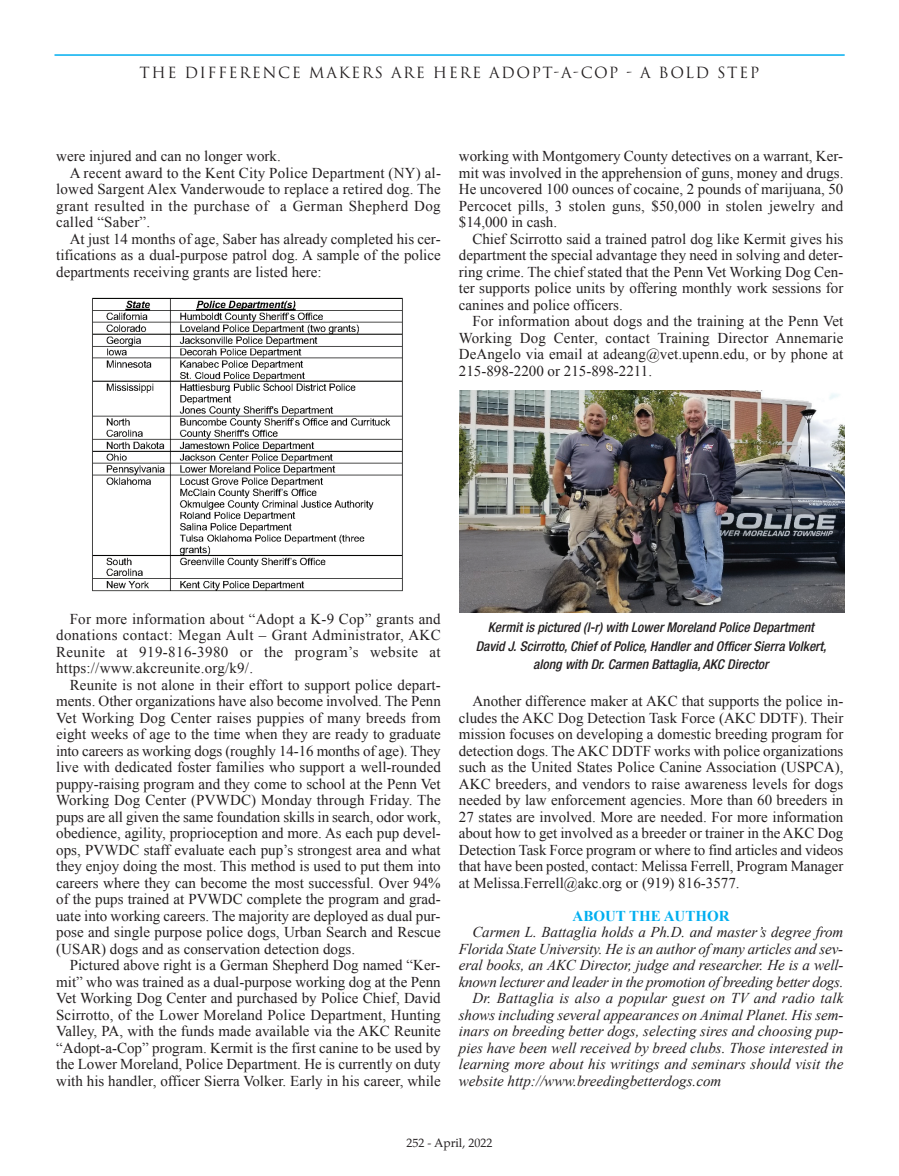
<style>
.page{position:relative;width:899px;height:1176px;background:#fff}
.page>*{position:absolute;margin:0;border:0;box-sizing:border-box;transform-origin:0 0}
.t1{font:15px/16.5px "Times New Roman";color:#231f20;text-align:justify}
.t2{font:italic 15px "Times New Roman";letter-spacing:-.005em;color:#231f20}
.t3{font:15px "Trajan";letter-spacing:.1em;color:#231f20}
.t4{font:15px "Times New Roman";letter-spacing:.025em;color:#231f20}
.t5{font:700 15px "Times New Roman";color:#00aeef}
.t6{font:italic 500 condensed 13.5px/18px "Helvetica Neue";color:#231f20;text-align:center}
.t7{font:12px "Palatino";color:#231f20}
</style>
<div class="page">
<hr style="left:54px;top:54px;width:790px;height:2px;background:#00aeef">
<img style="left:92px;top:297px;width:311px;height:295px">
<img style="left:459px;top:390px;width:385px;height:222px">
<p class="t3" style="left:139px;top:64px;width:621px">THE DIFFERENCE MAKERS ARE HERE ADOPT-A-COP - A BOLD STEP</p>
<p class="t1" style="left:56px;top:148px;width:226px">were injured and can no longer work.</p>
<p class="t1" style="left:70px;top:164px;width:373px">A recent award to the Kent City Police Department (NY) al-</p>
<p class="t1" style="left:56px;top:181px;width:386px">lowed Sargent Alex Vanderwoude to replace a retired dog. The</p>
<p class="t4" style="left:56px;top:197px;width:386px">grant resulted in the purchase of a German Shepherd Dog</p>
<p class="t1" style="left:56px;top:214px;width:95px">called “Saber”.</p>
<p class="t1" style="left:70px;top:230px;width:372px">At just 14 months of age, Saber has already completed his cer-</p>
<p class="t1" style="left:56px;top:247px;width:386px">tifications as a dual-purpose patrol dog. A sample of the police</p>
<p class="t1" style="left:56px;top:263px;width:267px">departments receiving grants are listed here:</p>
<p class="t1" style="left:458px;top:148px;width:386px">working with Montgomery County detectives on a warrant, Ker&shy;mit was involved in the apprehension of guns, money and drugs.<br>He uncovered 100 ounces of cocaine, 2 pounds of marijuana, 50<br>Percocet pills, 3 stolen guns, $50,000 in stolen jewelry and $14,000 in cash.</p>
<p class="t1" style="left:458px;top:230px;width:386px;text-indent:14px">Chief Scirrotto said a trained patrol dog like Kermit gives his department the special advantage they need in solving and deter&shy;ring crime. The chief stated that the Penn Vet Working Dog Cen&shy;ter supports police units by offering monthly work sessions for canines and police officers.</p>
<p class="t1" style="left:458px;top:313px;width:386px;text-indent:14px">For information about dogs and the training at the Penn Vet Working Dog Center, contact Training Director Annemarie DeAngelo via email at adeang@vet.upenn.edu, or by phone at 215-898-2200 or 215-898-2211.</p>
<p class="t1" style="left:56px;top:610px;width:386px;text-indent:14px">For more information about “Adopt a K-9 Cop” grants and donations contact: Megan Ault – Grant Administrator, AKC Reunite at 919-816-3980 or the program’s website at https://www.akcreunite.org/k9/.</p>
<p class="t1" style="left:56px;top:676px;width:386px;text-indent:14px">Reunite is not alone in their effort to support police depart&shy;ments. Other organizations have also become involved. The Penn Vet Working Dog Center raises puppies of many breeds from eight weeks of age to the time when they are ready to graduate into careers as working dogs (roughly 14-16 months of age). They live with dedicated foster families who support a well-rounded puppy-raising program and they come to school at the Penn Vet Working Dog Center (PVWDC) Monday through Friday. The pups are all given the same foundation skills in search, odor work, obedience, agility, proprioception and more. As each pup devel&shy;ops, PVWDC staff evaluate each pup’s strongest area and what they enjoy doing the most. This method is used to put them into careers where they can become the most successful. Over 94% of the pups trained at PVWDC complete the program and grad&shy;uate into working careers. The majority are deployed as dual pur&shy;pose and single purpose police dogs, Urban Search and Rescue (USAR) dogs and as conservation detection dogs.</p>
<p class="t1" style="left:56px;top:956px;width:386px;text-indent:14px">Pictured above right is a German Shepherd Dog named “Ker&shy;mit” who was trained as a dual-purpose working dog at the Penn Vet Working Dog Center and purchased by Police Chief, David Scirrotto, of the Lower Moreland Police Department, Hunting Valley, PA, with the funds made available via the AKC Reunite “Adopt-a-Cop” program. Kermit is the first canine to be used by the Lower Moreland, Police Department. He is currently on duty with his handler, officer Sierra Volker. Early in his career, while</p>
<p class="t6" style="left:475px;top:619px;width:355px">Kermit is pictured (l-r) with LowerMoreland Police Department<br>David J.Scirrotto,Chief of Police,Handlerand OfficerSierra Volkert, along with Dr.Carmen Battaglia,AKC Director</p>
<p class="t1" style="left:458px;top:692px;width:386px;text-indent:14px">Another difference maker at AKC that supports the police in&shy;cludes the AKC Dog Detection Task Force (AKC DDTF). Their mission focuses on developing a domestic breeding program for detection dogs. The AKC DDTF works with police organizations such as the United States Police Canine Association (USPCA), AKC breeders, and vendors to raise awareness levels for dogs needed by law enforcement agencies. More than 60 breeders in 27 states are involved. More are needed. For more information about how to get involved as a breeder or trainer in the AKC Dog Detection Task Force program or where to find articles and videos that have been posted, contact: Melissa Ferrell, Program Manager at Melissa.Ferrell@akc.org or (919) 816-3577.</p>
<p class="t5" style="left:572px;top:907px;width:158px">ABOUT THE AUTHOR</p>
<p class="t2" style="left:472px;top:923px;width:372px">Carmen L. Battaglia holds a Ph.D. and master’s degree from</p>
<p class="t2" style="left:458px;top:940px;width:386px">Florida State University. He is an author of many articles and sev-</p>
<p class="t2" style="left:458px;top:956px;width:386px">eral books, an AKC Director, judge and researcher. He is a well-</p>
<p class="t2" style="left:458px;top:973px;width:386px">known lecturer and leader in the promotion of breeding better dogs.</p>
<p class="t2" style="left:472px;top:989px;width:372px">Dr. Battaglia is also a popular guest on TV and radio talk</p>
<p class="t2" style="left:458px;top:1006px;width:386px">shows including several appearances on Animal Planet. His sem-</p>
<p class="t2" style="left:458px;top:1022px;width:386px">inars on breeding better dogs, selecting sires and choosing pup-</p>
<p class="t2" style="left:458px;top:1039px;width:386px">pies have been well received by breed clubs. Those interested in</p>
<p class="t2" style="left:458px;top:1055px;width:386px">learning more about his writings and seminars should visit the</p>
<p class="t2" style="left:458px;top:1072px;width:264px">website http://www.breedingbetterdogs.com</p>
<p class="t7" style="left:406px;top:1136px;width:87px">252 - April, 2022</p>
</div>
